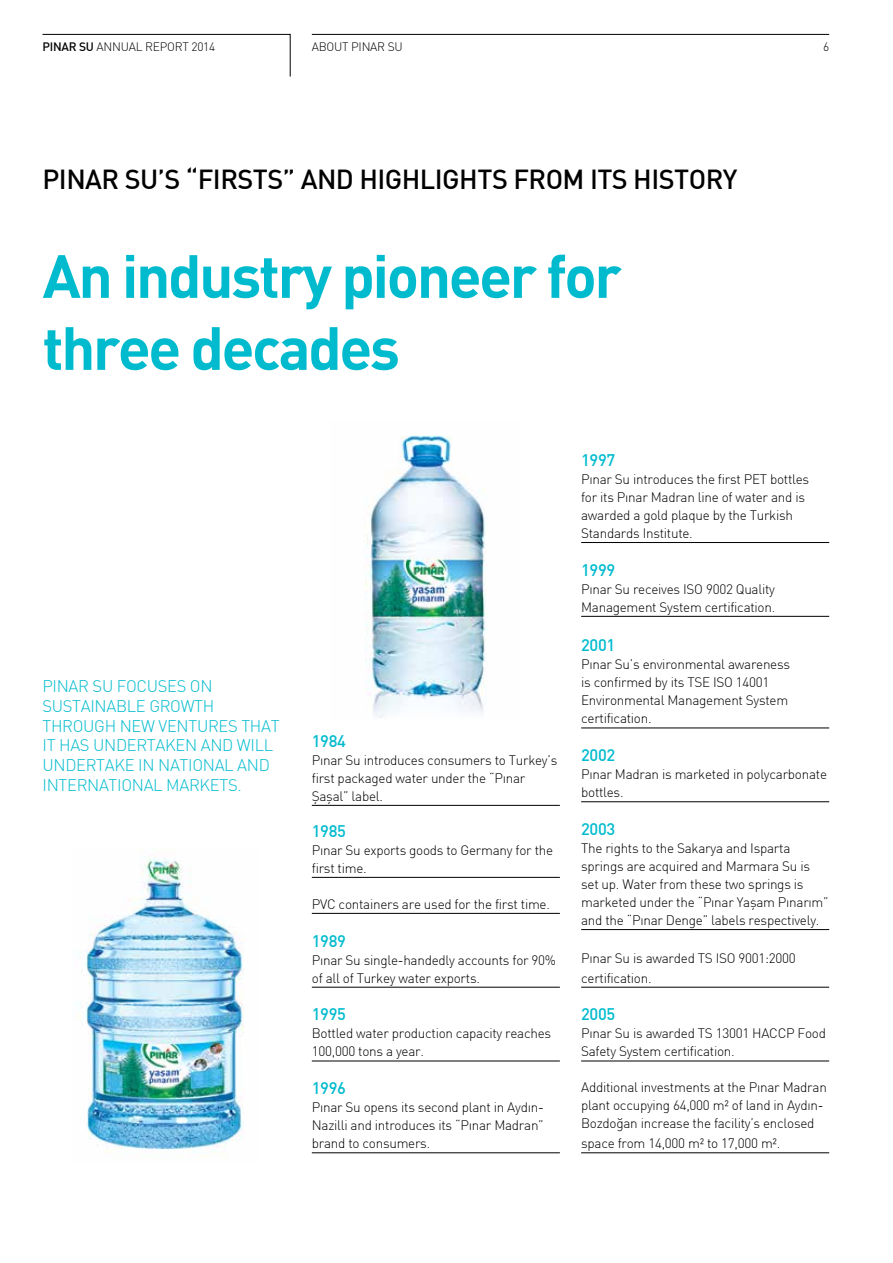
<style>
.page{position:relative;width:893px;height:1263px;background:#fff}
.page>*{position:absolute;margin:0;border:0;box-sizing:border-box;transform-origin:0 0}
.t1{font:700 60px/72px "DIN";letter-spacing:-.04em;color:#00bbce}
.t2{font:500 27px "DIN";letter-spacing:-.02em;color:#000}
.t3{font:300 16.5px/19.8px "DIN";letter-spacing:-.02em;color:#00bbce}
.t4{font:500 16.5px "DIN";letter-spacing:-.02em;color:#00bbce}
.t5{font:300 13.5px/18px "DIN";letter-spacing:-.02em;color:#000}
.t6{font:300 12px "DIN";letter-spacing:-.02em;color:#000}
.s1{font-weight:500}
</style>
<div class="page">
<hr style="left:581px;top:542px;width:248px;height:1px;background:#000">
<hr style="left:581px;top:616px;width:248px;height:1px;background:#000">
<hr style="left:581px;top:727px;width:248px;height:1px;background:#000">
<hr style="left:581px;top:801px;width:248px;height:1px;background:#000">
<hr style="left:581px;top:929px;width:248px;height:1px;background:#000">
<hr style="left:581px;top:987px;width:248px;height:1px;background:#000">
<hr style="left:581px;top:1060px;width:248px;height:1px;background:#000">
<hr style="left:581px;top:1152px;width:248px;height:1px;background:#000">
<hr style="left:312px;top:805px;width:248px;height:1px;background:#000">
<hr style="left:312px;top:877px;width:248px;height:1px;background:#000">
<hr style="left:312px;top:913px;width:248px;height:1px;background:#000">
<hr style="left:312px;top:987px;width:248px;height:1px;background:#000">
<hr style="left:312px;top:1060px;width:248px;height:1px;background:#000">
<hr style="left:312px;top:1152px;width:248px;height:1px;background:#000">
<img style="left:365px;top:435px;width:121px;height:283px">
<img style="left:78px;top:858px;width:166px;height:300px">
<svg style="left:42px;top:34px;width:249px;height:43px"></svg>
<hr style="left:312px;top:34px;width:517px;height:1px;background:#000">
<p class="t6" style="left:43px;top:39px;width:174px"><span class="s1">PINAR SU</span> ANNUAL REPORT 2014</p>
<p class="t6" style="left:312px;top:39px;width:92px">ABOUT PINAR SU</p>
<p class="t6" style="left:823px;top:39px;width:8px">6</p>
<h2 class="t2" style="left:43px;top:162px;width:696px">PINAR SU’S “FIRSTS” AND HIGHLIGHTS FROM ITS HISTORY</h2>
<h1 class="t1" style="left:43px;top:238px;width:581px">An industry pioneer for three decades</h1>
<p class="t3" style="left:43px;top:676px;width:239px">PINAR SU FOCUSES ON<br>SUSTAINABLE GROWTH<br>THROUGH NEW VENTURES THAT<br>IT HAS UNDERTAKEN AND WILL<br>UNDERTAKE IN NATIONAL AND<br>INTERNATIONAL MARKETS.</p>
<p class="t4" style="left:312px;top:730px;width:36px">1984</p>
<p class="t5" style="left:312px;top:751px;width:247px">Pınar Su introduces consumers to Turkey’s first packaged water under the “Pınar<br>Şaşal” label.</p>
<p class="t4" style="left:312px;top:820px;width:36px">1985</p>
<p class="t5" style="left:312px;top:841px;width:243px">Pınar Su exports goods to Germany for the first time.</p>
<p class="t5" style="left:312px;top:895px;width:240px">PVC containers are used for the first time.</p>
<p class="t4" style="left:312px;top:930px;width:36px">1989</p>
<p class="t5" style="left:312px;top:950px;width:246px">Pınar Su single-handedly accounts for 90% of all of Turkey water exports.</p>
<p class="t4" style="left:312px;top:1004px;width:36px">1995</p>
<p class="t5" style="left:312px;top:1024px;width:241px">Bottled water production capacity reaches<br>100,000 tons a year.</p>
<p class="t4" style="left:312px;top:1078px;width:36px">1996</p>
<p class="t5" style="left:312px;top:1098px;width:234px;text-align:justify">Pınar Su opens its second plant in Aydın-Nazilli and introduces its “Pınar Madran” brand to consumers.</p>
<p class="t4" style="left:581px;top:449px;width:36px">1997</p>
<p class="t5" style="left:581px;top:470px;width:230px">Pınar Su introduces the first PET bottles for its Pınar Madran line of water and is awarded a gold plaque by the Turkish Standards Institute.</p>
<p class="t4" style="left:581px;top:559px;width:36px">1999</p>
<p class="t5" style="left:581px;top:580px;width:196px">Pınar Su receives ISO 9002 Quality<br>Management System certification.</p>
<p class="t4" style="left:581px;top:635px;width:36px">2001</p>
<p class="t5" style="left:581px;top:655px;width:211px">Pınar Su’s environmental awareness is confirmed by its TSE ISO 14001<br>Environmental Management System certification.</p>
<p class="t4" style="left:581px;top:745px;width:36px">2002</p>
<p class="t5" style="left:581px;top:765px;width:247px">Pınar Madran is marketed in polycarbonate bottles.</p>
<p class="t4" style="left:581px;top:818px;width:36px">2003</p>
<p class="t5" style="left:581px;top:839px;width:249px">The rights to the Sakarya and Isparta springs are acquired and Marmara Su is set up. Water from these two springs is marketed under the “Pınar Yaşam Pınarım” and the “Pınar Denge” labels respectively.</p>
<p class="t5" style="left:581px;top:948px;width:216px;line-height:19.8px">Pınar Su is awarded TS ISO 9001:2000 certification.</p>
<p class="t4" style="left:581px;top:1004px;width:36px">2005</p>
<p class="t5" style="left:581px;top:1024px;width:246px">Pınar Su is awarded TS 13001 HACCP Food<br>Safety System certification.</p>
<p class="t5" style="left:581px;top:1078px;width:247px">Additional investments at the Pınar Madran plant occupying 64,000 m² of land in Aydın-<br>Bozdoğan increase the facility’s enclosed</p>
<p class="t5" style="left:581px;top:1134px;width:201px">space from 14,000 m² to 17,000 m².</p>
</div>
